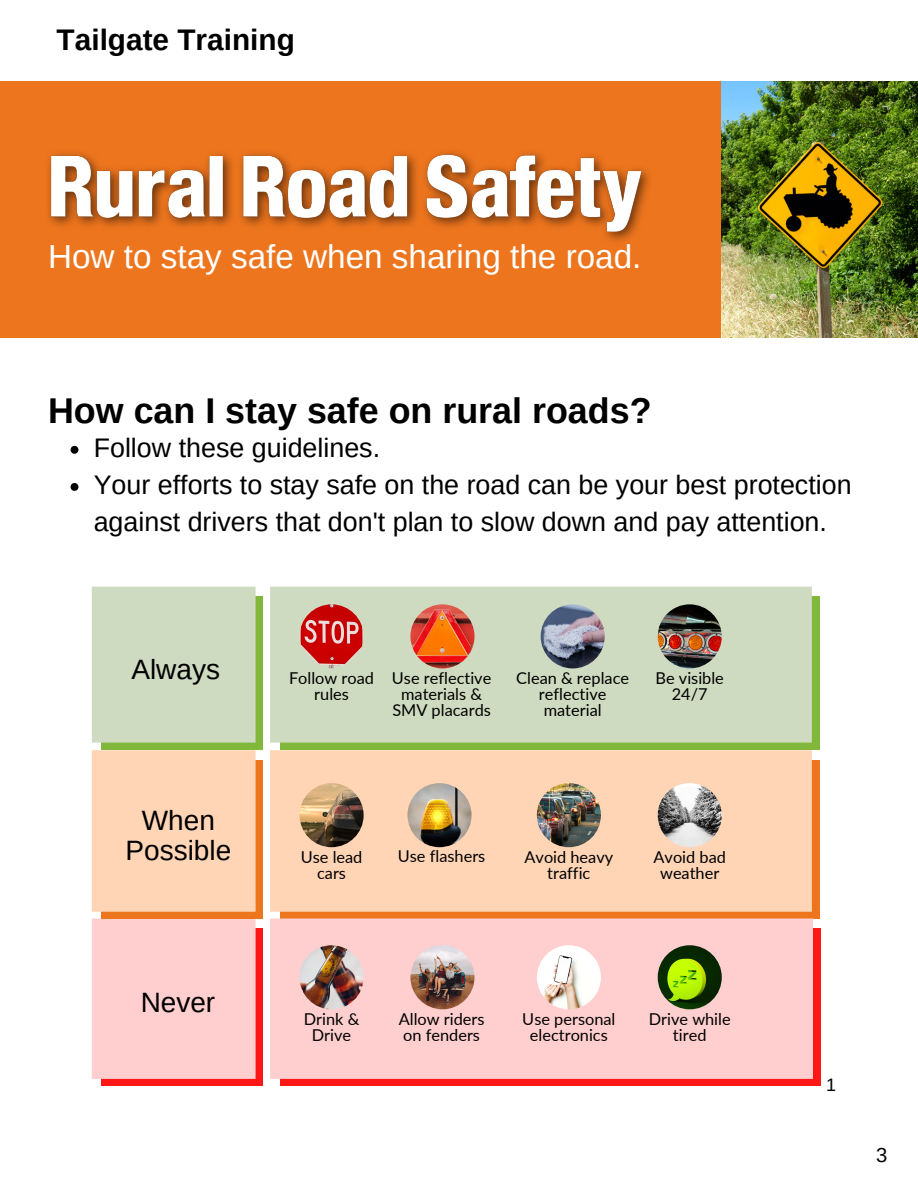
<style>
.page{position:relative;width:918px;height:1188px;background:#fff}
.page>*{position:absolute;margin:0;border:0;box-sizing:border-box;transform-origin:0 0}
.t1{font:700 35.85px "Arimo";color:#000}
.t2{font:33.3px "Arimo";color:#fff}
.t3{font:700 29.85px "Arimo";color:#000}
.t4{font:28.05px/30.3px "Arimo";color:#000;text-align:center}
.t5{font:26.85px/37.2px "Arimo";color:#000}
.t6{font:20.25px "Arimo";color:#000}
.t7{font:18px "Arimo";color:#000}
.t8{font:16.35px/16px "Lato";color:#000;text-align:center}
</style>
<div class="page">
<div style="left:0;top:81px;width:722px;height:257px;background:#ed751e"></div>
<img style="left:48px;top:152px;width:602px;height:89px">
<div style="left:102px;top:928px;width:161px;height:158px;background:#ff1616"></div>
<div style="left:92px;top:919px;width:164px;height:160px;background:#ffcfcf"></div>
<div style="left:280px;top:596px;width:539px;height:154px;background:#81b73a"></div>
<div style="left:270px;top:587px;width:542px;height:156px;background:#cfdbc0"></div>
<div style="left:280px;top:760px;width:539px;height:159px;background:#ed751e"></div>
<div style="left:270px;top:750px;width:542px;height:162px;background:#ffd5b6"></div>
<div style="left:102px;top:596px;width:161px;height:154px;background:#81b73a"></div>
<div style="left:92px;top:587px;width:164px;height:156px;background:#cfdbc0"></div>
<div style="left:102px;top:760px;width:161px;height:159px;background:#ed751e"></div>
<div style="left:92px;top:750px;width:164px;height:162px;background:#ffd5b6"></div>
<div style="left:280px;top:928px;width:540px;height:158px;background:#ff1616"></div>
<div style="left:270px;top:919px;width:543px;height:160px;background:#ffcfcf"></div>
<img style="left:300px;top:604px;width:64px;height:64px;border-radius:50%">
<img style="left:658px;top:604px;width:64px;height:64px;border-radius:50%">
<img style="left:541px;top:604px;width:64px;height:64px;border-radius:50%">
<img style="left:410px;top:604px;width:65px;height:64px;border-radius:50%">
<img style="left:537px;top:783px;width:64px;height:64px;border-radius:50%">
<img style="left:407px;top:783px;width:65px;height:64px;border-radius:50%">
<img style="left:300px;top:783px;width:64px;height:64px;border-radius:50%">
<img style="left:658px;top:783px;width:64px;height:64px;border-radius:50%">
<img style="left:537px;top:945px;width:64px;height:64px;border-radius:50%">
<img style="left:410px;top:945px;width:65px;height:64px;border-radius:50%">
<img style="left:300px;top:945px;width:64px;height:64px;border-radius:50%">
<img style="left:658px;top:945px;width:64px;height:64px;border-radius:50%">
<svg style="left:71px;top:446px;width:7px;height:8px"></svg>
<svg style="left:71px;top:483px;width:7px;height:8px"></svg>
<img style="left:722px;top:81px;width:195px;height:257px">
<p class="t3" style="left:57px;top:23px;width:240px">Tailgate Training</p>
<p class="t2" style="left:48px;top:238px;width:595px">How to stay safe when sharing the road.</p>
<p class="t1" style="left:48px;top:390px;width:605px">How can I stay safe on rural roads?</p>
<p class="t5" style="left:94px;top:429px;width:288px">Follow these guidelines.</p>
<p class="t5" style="left:94px;top:466px;width:759px">Your efforts to stay safe on the road can be your best protection against drivers that don't plan to slow down and pay attention.</p>
<p class="t4" style="left:131px;top:654px;width:90px">Always</p>
<p class="t4" style="left:126px;top:805px;width:107px">When<br>Possible</p>
<p class="t4" style="left:141px;top:987px;width:76px">Never</p>
<p class="t8" style="left:289px;top:670px;width:87px">Follow road rules</p>
<p class="t8" style="left:516px;top:670px;width:114px">Clean &amp; replace reflective material</p>
<p class="t8" style="left:656px;top:670px;width:70px">Be visible</p>
<p class="t8" style="left:392px;top:670px;width:101px">Use reflective materials &amp;<br>SMV placards</p>
<p class="t8" style="left:672px;top:686px;width:37px">24/7</p>
<p class="t8" style="left:301px;top:848px;width:63px">Use lead cars</p>
<p class="t8" style="left:398px;top:848px;width:89px">Use flashers</p>
<p class="t8" style="left:654px;top:848px;width:74px">Avoid bad weather</p>
<p class="t8" style="left:524px;top:848px;width:90px">Avoid heavy traffic</p>
<p class="t8" style="left:304px;top:1010px;width:57px">Drink &amp;<br>Drive</p>
<p class="t8" style="left:399px;top:1010px;width:87px;text-align:left">Allow riders on fenders</p>
<p class="t8" style="left:649px;top:1010px;width:83px">Drive while tired</p>
<p class="t8" style="left:522px;top:1010px;width:95px">Use personal electronics</p>
<p class="t7" style="left:826px;top:1075px;width:12px">1</p>
<p class="t6" style="left:876px;top:1144px;width:13px">3</p>
</div>
